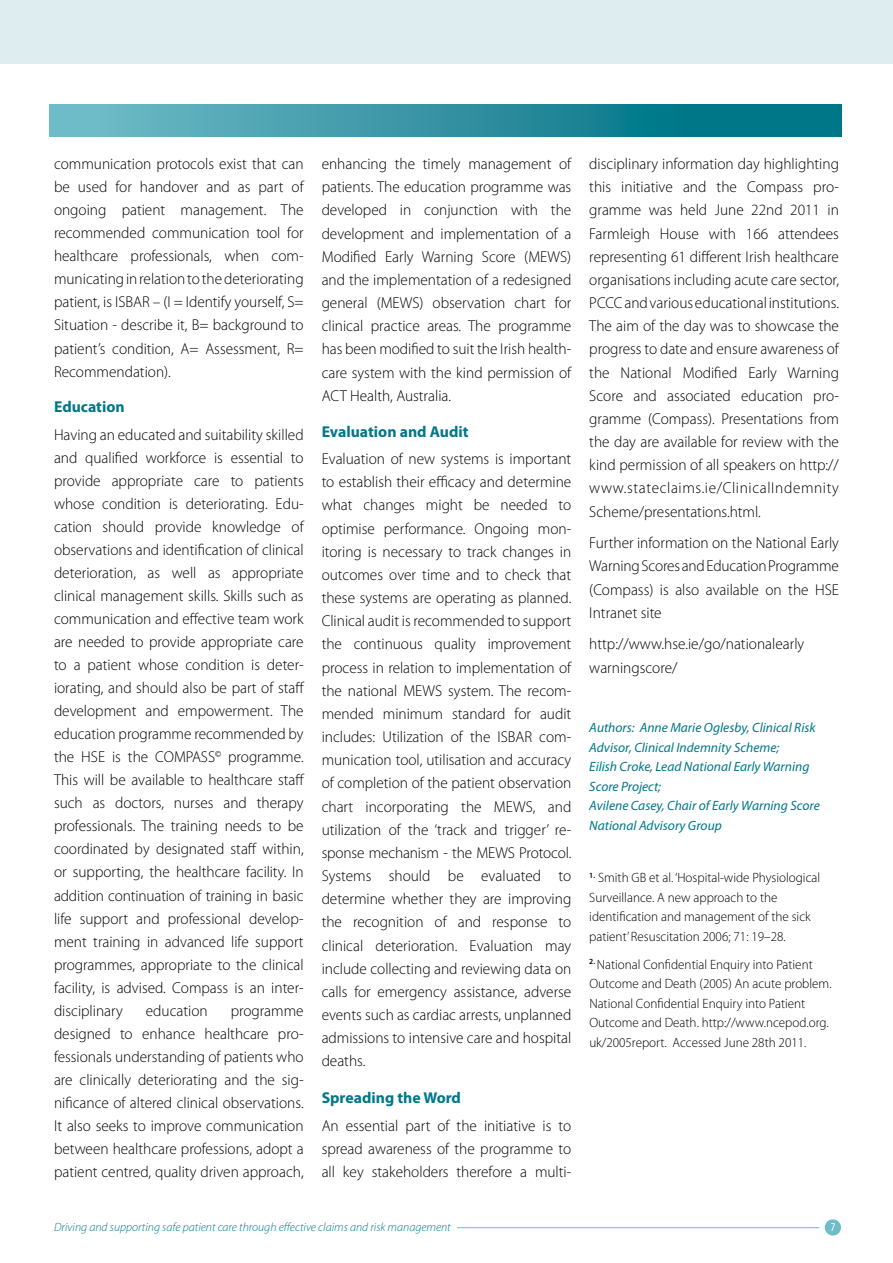
<style>
.page{position:relative;width:893px;height:1263px;background:#fff}
.page>*{position:absolute;margin:0;border:0;box-sizing:border-box;transform-origin:0 0}
.t1{font:300 15.75px/23.1px "Myriad Pro";color:#000;text-align:justify}
.t2{font:700 15.75px "Myriad Pro";color:#007789}
.t3{font:300 13.5px/19.5px "Myriad Pro";color:#000}
.t4{font:italic 13.5px/19.5px "Myriad Pro";color:#007789}
.t5{font:italic 300 12px "Myriad Pro";color:#007789}
.t6{font:condensed 12px "Myriad Pro";color:#fff}
</style>
<div class="page">
<div style="left:0;top:0;width:893px;height:64px;background:#deeef0"></div>
<svg style="left:49px;top:104px;width:792px;height:32px;background:#3293a3"></svg>
<div style="left:825px;top:1219px;width:16px;height:16px;background:#6dbcc8;border-radius:50%"></div>
<hr style="left:457px;top:1227px;width:362px;height:1px;background:#6dbcc8">
<p class="t1" style="left:54px;top:154px;width:251px">communication protocols exist that can be used for handover and as part of ongoing patient management. The recommended communication tool for healthcare professionals, when com&shy;municating in relation to the deteriorating patient, is ISBAR – (I = Identify yourself, S= Situation - describe it, B= background to patient’s condition, A= Assessment, R= Recommendation).</p>
<p class="t2" style="left:54px;top:401px;width:72px">Education</p>
<p class="t1" style="left:54px;top:424px;width:252px">Having an educated and suitability skilled and qualified workforce is essential to provide appropriate care to patients whose condition is deteriorating. Edu&shy;cation should provide knowledge of observations and identification of clinical deterioration, as well as appropriate clinical management skills. Skills such as communication and effective team work are needed to provide appropriate care to a patient whose condition is deter&shy;iorating, and should also be part of staff development and empowerment. The education programme recommended by the HSE is the COMPASS<sup>©</sup> programme.<br>This will be available to healthcare staff such as doctors, nurses and therapy professionals. The training needs to be coordinated by designated staff within, or supporting, the healthcare facility. In addition continuation of training in basic life support and professional develop&shy;ment training in advanced life support programmes, appropriate to the clinical facility, is advised. Compass is an inter&shy;disciplinary</p>
<p class="t1" style="left:146px;top:1000px;width:63px">education</p>
<p class="t1" style="left:54px;top:1000px;width:251px;text-indent:177px">programme designed to enhance healthcare pro&shy;fessionals understanding of patients who are clinically deteriorating and the sig&shy;nificance of altered clinical observations.<br>It also seeks to improve communication between healthcare professions, adopt a patient centred, quality driven approach,</p>
<p class="t1" style="left:322px;top:154px;width:251px">enhancing the timely management of patients. The education programme was developed in conjunction with the development and implementation of a Modified Early Warning Score (MEWS) and the implementation of a redesigned general (MEWS) observation chart for clinical practice areas. The programme has been modified to suit the Irish health&shy;care system with the kind permission of ACT Health, Australia.</p>
<p class="t2" style="left:322px;top:425px;width:148px">Evaluation and Audit</p>
<p class="t1" style="left:322px;top:448px;width:251px">Evaluation of new systems is important to establish their efficacy and determine what changes might be needed to optimise performance. Ongoing mon&shy;itoring is necessary to track changes in outcomes over time and to check that these systems are operating as planned.<br>Clinical audit is recommended to support the continuous quality improvement process in relation to implementation of the national MEWS system. The recom&shy;mended minimum standard for audit includes: Utilization of the ISBAR com&shy;munication tool, utilisation and accuracy of completion of the patient observation chart incorporating the MEWS, and utilization of the ‘track and trigger’ re&shy;sponse mechanism - the MEWS Protocol.<br>Systems should be evaluated to determine whether they are improving the recognition of and response to clinical deterioration. Evaluation may include collecting and reviewing data on calls for emergency assistance, adverse events such as cardiac arrests, unplanned admissions to intensive care and hospital deaths.</p>
<p class="t2" style="left:322px;top:1092px;width:141px">Spreading the Word</p>
<p class="t1" style="left:322px;top:1115px;width:251px">An essential part of the initiative is to spread awareness of the programme to all key stakeholders therefore a multi-</p>
<p class="t1" style="left:589px;top:154px;width:251px">disciplinary information day highlighting this initiative and the Compass pro&shy;gramme was held June 22nd 2011 in Farmleigh House with 166 attendees representing 61 different Irish healthcare organisations including acute care sector, PCCC and various educational institutions.<br>The aim of the day was to showcase the progress to date and ensure awareness of the National Modified Early Warning Score and associated education pro&shy;gramme (Compass). Presentations from the day are available for review with the kind permission of all speakers on http:// www.stateclaims.ie/ClinicalIndemnity Scheme/presentations.html.</p>
<p class="t1" style="left:589px;top:533px;width:251px">Further information on the National Early Warning Scores and Education Programme (Compass) is also available on the HSE Intranet site</p>
<p class="t1" style="left:589px;top:634px;width:216px">http://www.hse.ie/go/nationalearly warningscore/</p>
<p class="t4" style="left:589px;top:719px;width:232px">Authors: Anne Marie Oglesby, Clinical Risk Advisor, Clinical Indemnity Scheme;<br>Eilish Croke, Lead National Early Warning Score Project;<br>Avilene Casey, Chair of Early Warning Score National Advisory Group</p>
<p class="t3" style="left:589px;top:869px;width:232px"><sup>1.</sup> Smith GB et al. ‘Hospital-wide Physiological Surveillance. A new approach to the identification and management of the sick patient’ Resuscitation 2006; 71: 19–28.</p>
<p class="t3" style="left:589px;top:955px;width:244px"><sup>2.</sup> National Confidential Enquiry into Patient Outcome and Death (2005) An acute problem.<br>National Confidential Enquiry into Patient Outcome and Death. http://www.ncepod.org. uk/2005report. Accessed June 28th 2011.</p>
<p class="t5" style="left:54px;top:1222px;width:398px">Driving and supporting safe patient care through effective claims and risk management</p>
<p class="t6" style="left:831px;top:1223px;width:6px">7</p>
</div>
